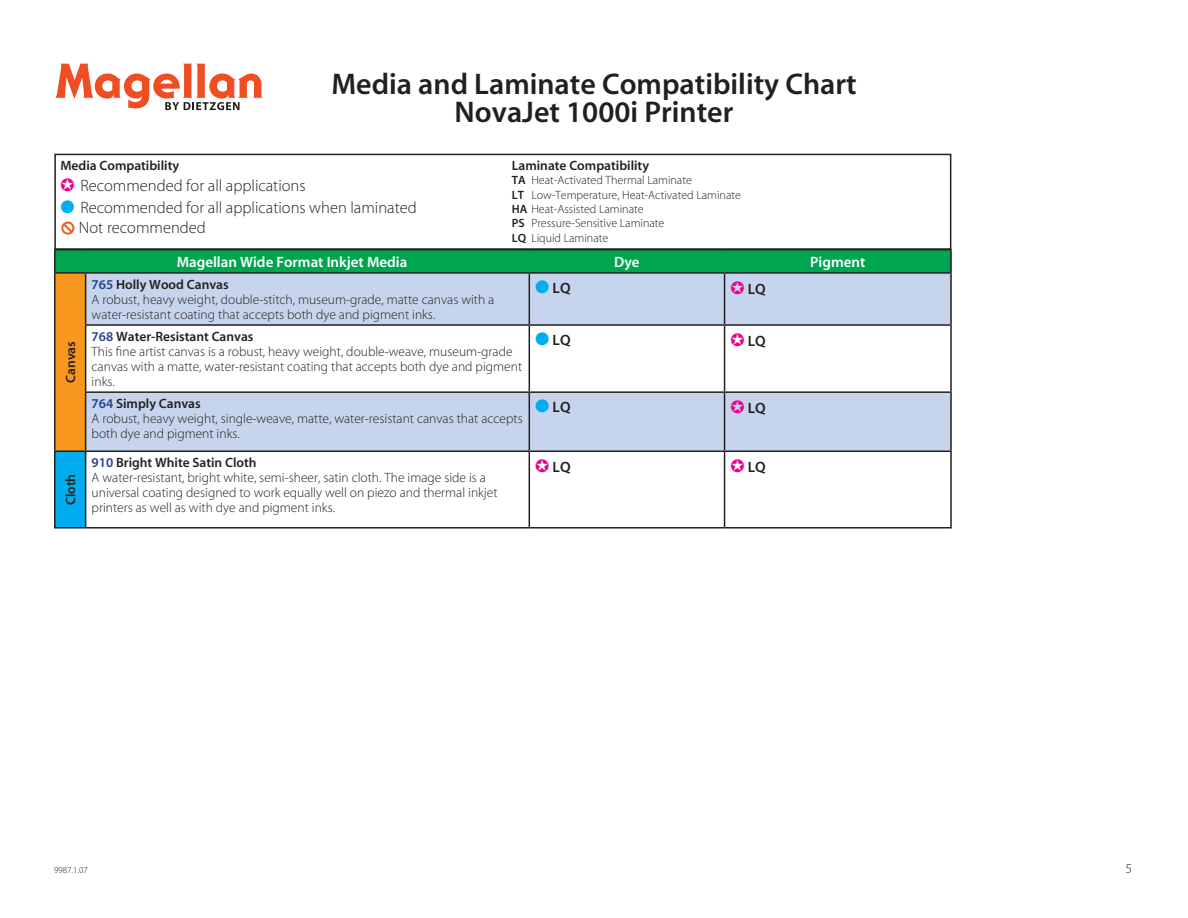
<style>
.page{position:relative;width:1188px;height:918px;background:#fff}
.page>*{position:absolute;margin:0;border:0;box-sizing:border-box;transform-origin:0 0}
.t1{font:30px/28.5px "Myriad MM 565 600";color:#231f20;text-align:center}
.t2{font:16.5px/19.5px "Myriad MM 215 600";color:#231f20}
.t3{font:15px "Myriad MM 565 600";color:#fff}
.t4{font:15px "Myriad MM 565 600";color:#231f20}
.t5{font:13.5px/15px "Myriad MM 215 600";color:#231f20}
.t6{font:13.5px "Myriad MM 565 600";color:#231f20}
.t7{font:12px/14.4px "Myriad MM 215 600";color:#231f20}
.t8{font:9px "Myriad MM 215 600";color:#231f20}
.s1{color:#ed028c}
.s2{color:#00aeef}
.s3{font-family:"Myriad MM 565 600"}
.s4{color:#25408f}
</style>
<div class="page">
<div style="left:54px;top:154px;width:897px;height:96px;border:2px solid #231f20"></div>
<svg style="left:56px;top:64px;width:206px;height:46px"></svg>
<div style="left:56px;top:250px;width:894px;height:22px;background:#00a54f"></div>
<div style="left:55px;top:273px;width:31px;height:178px;background:#f7971d"></div>
<svg style="left:86px;top:274px;width:864px;height:177px;fill:#c6d5ed"></svg>
<div style="left:55px;top:451px;width:31px;height:77px;background:#00aeef"></div>
<hr style="left:54px;top:274px;width:2px;height:51px;background:#231f20">
<hr style="left:85px;top:274px;width:1px;height:50px;background:#231f20">
<hr style="left:529px;top:274px;width:1px;height:50px;background:#231f20">
<hr style="left:724px;top:274px;width:1px;height:50px;background:#231f20">
<hr style="left:950px;top:274px;width:2px;height:50px;background:#231f20">
<hr style="left:54px;top:325px;width:2px;height:67px;background:#231f20">
<hr style="left:85px;top:324px;width:444px;height:2px;background:#231f20">
<hr style="left:85px;top:326px;width:1px;height:65px;background:#231f20">
<hr style="left:529px;top:324px;width:196px;height:2px;background:#231f20">
<hr style="left:529px;top:326px;width:1px;height:65px;background:#231f20">
<hr style="left:725px;top:324px;width:227px;height:2px;background:#231f20">
<hr style="left:724px;top:326px;width:1px;height:65px;background:#231f20">
<hr style="left:950px;top:326px;width:2px;height:65px;background:#231f20">
<hr style="left:54px;top:392px;width:2px;height:59px;background:#231f20">
<hr style="left:85px;top:391px;width:444px;height:2px;background:#231f20">
<hr style="left:85px;top:393px;width:1px;height:58px;background:#231f20">
<hr style="left:529px;top:391px;width:196px;height:2px;background:#231f20">
<hr style="left:529px;top:393px;width:1px;height:58px;background:#231f20">
<hr style="left:725px;top:391px;width:227px;height:2px;background:#231f20">
<hr style="left:724px;top:393px;width:1px;height:58px;background:#231f20">
<hr style="left:950px;top:393px;width:2px;height:58px;background:#231f20">
<hr style="left:54px;top:451px;width:32px;height:1px;background:#231f20">
<hr style="left:54px;top:452px;width:2px;height:75px;background:#231f20">
<hr style="left:86px;top:451px;width:443px;height:1px;background:#231f20">
<hr style="left:85px;top:452px;width:1px;height:75px;background:#231f20">
<hr style="left:529px;top:451px;width:196px;height:1px;background:#231f20">
<hr style="left:529px;top:452px;width:1px;height:75px;background:#231f20">
<hr style="left:725px;top:451px;width:227px;height:1px;background:#231f20">
<hr style="left:724px;top:452px;width:1px;height:75px;background:#231f20">
<hr style="left:950px;top:452px;width:2px;height:75px;background:#231f20">
<hr style="left:54px;top:527px;width:32px;height:2px;background:#231f20">
<hr style="left:86px;top:527px;width:443px;height:2px;background:#231f20">
<hr style="left:529px;top:527px;width:196px;height:2px;background:#231f20">
<hr style="left:725px;top:527px;width:227px;height:2px;background:#231f20">
<hr style="left:54px;top:249px;width:32px;height:1px;background:#231f20">
<hr style="left:54px;top:250px;width:2px;height:22px;background:#231f20">
<hr style="left:86px;top:249px;width:443px;height:1px;background:#231f20">
<hr style="left:529px;top:249px;width:196px;height:1px;background:#231f20">
<hr style="left:725px;top:249px;width:227px;height:1px;background:#231f20">
<hr style="left:950px;top:250px;width:2px;height:22px;background:#231f20">
<hr style="left:54px;top:272px;width:32px;height:2px;background:#231f20">
<hr style="left:86px;top:272px;width:443px;height:2px;background:#231f20">
<hr style="left:529px;top:272px;width:196px;height:2px;background:#231f20">
<hr style="left:725px;top:272px;width:227px;height:2px;background:#231f20">
<svg style="left:61px;top:221px;width:14px;height:14px"></svg>
<h1 class="t1" style="left:331px;top:71px;width:527px">Media and Laminate Compatibility Chart<br>NovaJet 1000i Printer</h1>
<p class="t6" style="left:60px;top:159px;width:120px">Media Compatibility</p>
<p class="t2" style="left:60px;top:177px;width:247px"><span class="s1">✪</span> Recommended for all applications</p>
<p class="t2" style="left:79px;top:199px;width:339px;text-indent:-19px"><span class="s2">●</span> Recommended for all applications when laminated<br>Not recommended</p>
<p class="t6" style="left:512px;top:159px;width:139px">Laminate Compatibility</p>
<p class="t7" style="left:512px;top:174px;width:231px"><span class="s3">TA</span> Heat-Activated Thermal Laminate<br><span class="s3">LT</span> Low-Temperature, Heat-Activated Laminate<br><span class="s3">HA</span> Heat-Assisted Laminate<br><span class="s3">PS</span> Pressure-Sensitive Laminate<br><span class="s3">LQ</span> Liquid Laminate</p>
<p class="t3" style="left:177px;top:255px;width:232px">Magellan Wide Format Inkjet Media</p>
<p class="t3" style="left:614px;top:255px;width:27px">Dye</p>
<p class="t3" style="left:810px;top:255px;width:57px">Pigment</p>
<p class="t6" style="left:64px;top:383px;width:43px;rotate:-90deg">Canvas</p>
<p class="t6" style="left:64px;top:505px;width:33px;rotate:-90deg">Cloth</p>
<p class="t6" style="left:92px;top:278px;width:139px"><span class="s4">765</span> Holly Wood Canvas</p>
<p class="t5" style="left:92px;top:293px;width:404px">A robust, heavy weight, double-stitch, museum-grade, matte canvas with a water-resistant coating that accepts both dye and pigment inks.</p>
<p class="t6" style="left:92px;top:330px;width:163px"><span class="s4">768</span> Water-Resistant Canvas</p>
<p class="t5" style="left:92px;top:345px;width:432px">This fine artist canvas is a robust, heavy weight, double-weave, museum-grade canvas with a matte, water-resistant coating that accepts both dye and pigment inks.</p>
<p class="t6" style="left:92px;top:397px;width:111px"><span class="s4">764</span> Simply Canvas</p>
<p class="t5" style="left:92px;top:412px;width:433px">A robust, heavy weight, single-weave, matte, water-resistant canvas that accepts both dye and pigment inks.</p>
<p class="t6" style="left:92px;top:456px;width:166px"><span class="s4">910</span> Bright White Satin Cloth</p>
<p class="t5" style="left:92px;top:471px;width:407px">A water-resistant, bright white, semi-sheer, satin cloth. The image side is a universal coating designed to work equally well on piezo and thermal inkjet printers as well as with dye and pigment inks.</p>
<p class="t4" style="left:535px;top:280px;width:37px"><span class="s2">●</span> LQ</p>
<p class="t4" style="left:731px;top:281px;width:37px"><span class="s1">✪</span> LQ</p>
<p class="t4" style="left:535px;top:332px;width:37px"><span class="s2">●</span> LQ</p>
<p class="t4" style="left:731px;top:334px;width:37px"><span class="s1">✪</span> LQ</p>
<p class="t4" style="left:535px;top:400px;width:37px"><span class="s2">●</span> LQ</p>
<p class="t4" style="left:731px;top:401px;width:37px"><span class="s1">✪</span> LQ</p>
<p class="t4" style="left:535px;top:460px;width:37px"><span class="s1">✪</span> LQ</p>
<p class="t4" style="left:731px;top:460px;width:37px"><span class="s1">✪</span> LQ</p>
<p class="t8" style="left:54px;top:865px;width:35px">9987.1.07</p>
<p class="t5" style="left:1125px;top:861px;width:8px">5</p>
</div>
